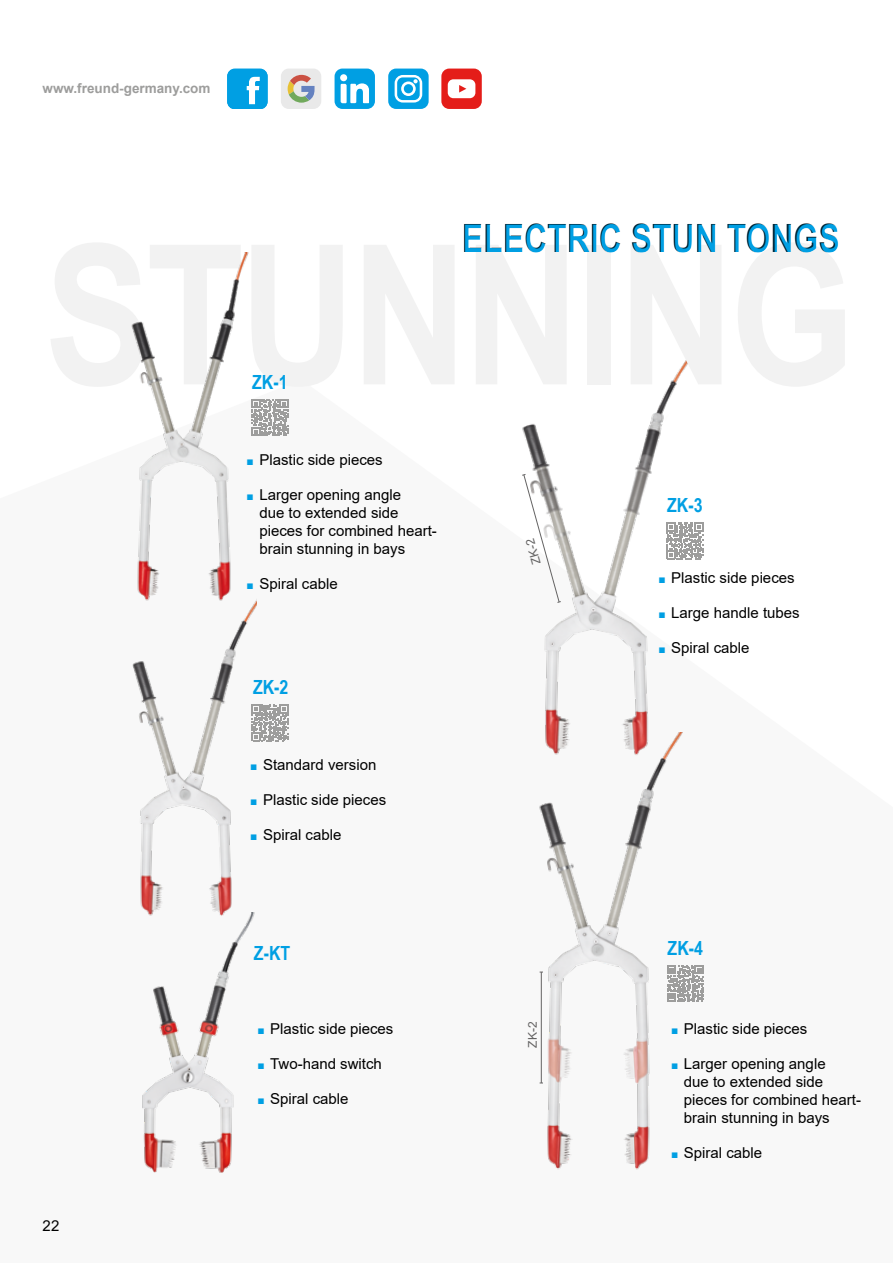
<style>
.page{position:relative;width:893px;height:1263px;background:#fff}
.page>*{position:absolute;margin:0;border:0;box-sizing:border-box;transform-origin:0 0}
.t1{font:700 39px "Arial Narrow";color:#009fe3}
.t2{font:700 19.5px "Arial Narrow";color:#009fe3}
.t3{font:15px/18px "Arial";color:#000}
.t4{font:700 13.5px "Arial";color:#9d9d9c}
.t5{font:12px "Arial";color:#646363}
.s1{font-size:12px;color:#009fe3}
</style>
<div class="page">
<div style="left:281px;top:69px;width:40px;height:40px;background:#e9e9e9;border-radius:8px"></div>
<svg style="left:288px;top:75px;width:27px;height:28px"></svg>
<div style="left:335px;top:69px;width:40px;height:40px;background:#009fe3;border-radius:8px"></div>
<div style="left:340px;top:74px;width:7px;height:7px;background:#fff;border-radius:50%"></div>
<svg style="left:341px;top:83px;width:28px;height:20px"></svg>
<svg style="left:227px;top:69px;width:41px;height:40px;background:#28aee7"></svg>
<svg style="left:388px;top:69px;width:41px;height:40px"></svg>
<div style="left:404px;top:84px;width:9px;height:9px;background:#009fe3;border-radius:50%"></div>
<div style="left:441px;top:69px;width:41px;height:40px;background:#e41d19;border-radius:8px"></div>
<div style="left:448px;top:79px;width:27px;height:19px;background:#fff;border-radius:6px"></div>
<svg style="left:459px;top:85px;width:7px;height:8px"></svg>
<img style="left:132px;top:598px;width:125px;height:314px">
<img style="left:142px;top:912px;width:113px;height:261px">
<img style="left:539px;top:788px;width:115px;height:382px">
<hr style="left:541px;top:972px;width:1px;height:111px;background:#646363">
<img style="left:522px;top:350px;width:170px;height:438px">
<svg style="left:522px;top:473px;width:40px;height:130px"></svg>
<svg style="left:252px;top:704px;width:36px;height:37px"></svg>
<svg style="left:667px;top:523px;width:36px;height:36px"></svg>
<svg style="left:667px;top:965px;width:37px;height:37px"></svg>
<svg style="left:254px;top:399px;width:34px;height:37px"></svg>
<img style="left:131px;top:252px;width:123px;height:384px">
<p class="t4" style="left:43px;top:79px;width:170px">www.freund-germany.com</p>
<p class="t3" style="left:43px;top:1217px;width:18px">22</p>
<h1 class="t1" style="left:462px;top:209px;width:379px">ELECTRIC STUN TONGS</h1>
<h2 class="t2" style="left:252px;top:367px;width:37px">ZK-1</h2>
<p class="t3" style="left:247px;top:450px;width:138px"><span class="s1">■</span> Plastic side pieces</p>
<p class="t3" style="left:259px;top:485px;width:179px;text-indent:-13px"><span class="s1">■</span> Larger opening angle<br>due to extended side pieces for combined heart&shy;brain stunning in bays</p>
<p class="t3" style="left:247px;top:574px;width:93px"><span class="s1">■</span> Spiral cable</p>
<h2 class="t2" style="left:253px;top:672px;width:37px">ZK-2</h2>
<p class="t3" style="left:250px;top:756px;width:128px"><span class="s1">■</span> Standard version</p>
<p class="t3" style="left:250px;top:791px;width:137px"><span class="s1">■</span> Plastic side pieces</p>
<p class="t3" style="left:250px;top:826px;width:93px"><span class="s1">■</span> Spiral cable</p>
<h2 class="t2" style="left:254px;top:938px;width:38px">Z-KT</h2>
<p class="t3" style="left:257px;top:1020px;width:137px"><span class="s1">■</span> Plastic side pieces</p>
<p class="t3" style="left:257px;top:1055px;width:126px"><span class="s1">■</span> Two-hand switch</p>
<p class="t3" style="left:257px;top:1090px;width:93px"><span class="s1">■</span> Spiral cable</p>
<p class="t5" style="left:529px;top:566px;width:28px;rotate:-106deg">ZK-2</p>
<p class="t5" style="left:524px;top:1047px;width:28px;rotate:-90deg">ZK-2</p>
<h2 class="t2" style="left:667px;top:490px;width:37px">ZK-3</h2>
<p class="t3" style="left:658px;top:569px;width:138px"><span class="s1">■</span> Plastic side pieces</p>
<p class="t3" style="left:658px;top:604px;width:143px"><span class="s1">■</span> Large handle tubes</p>
<p class="t3" style="left:658px;top:639px;width:93px"><span class="s1">■</span> Spiral cable</p>
<h2 class="t2" style="left:668px;top:933px;width:37px">ZK-4</h2>
<p class="t3" style="left:671px;top:1020px;width:138px"><span class="s1">■</span> Plastic side pieces</p>
<p class="t3" style="left:684px;top:1055px;width:179px;text-indent:-13px"><span class="s1">■</span> Larger opening angle<br>due to extended side pieces for combined heart&shy;brain stunning in bays</p>
<p class="t3" style="left:671px;top:1144px;width:93px"><span class="s1">■</span> Spiral cable</p>
</div>
